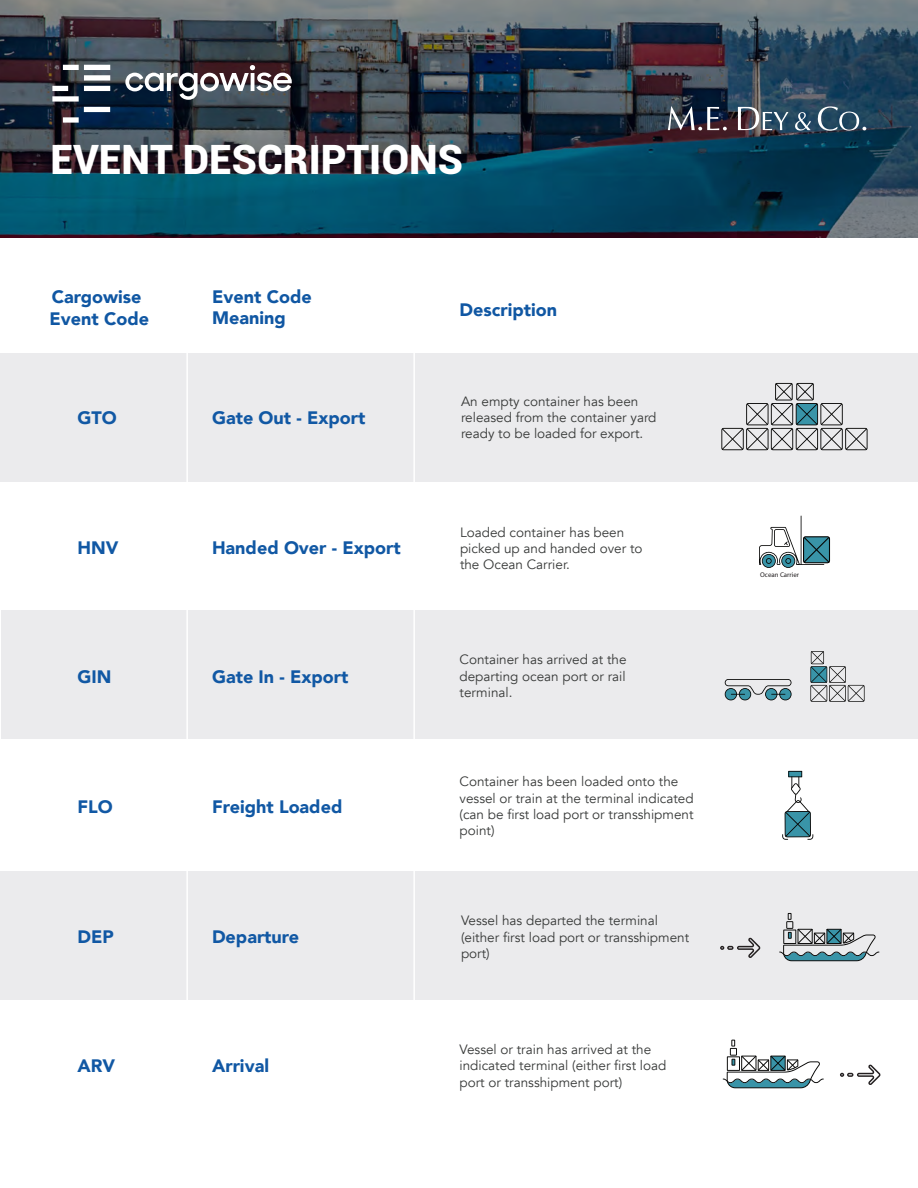
<style>
.page{position:relative;width:918px;height:1188px;background:#fff}
.page>*{position:absolute;margin:0;border:0;box-sizing:border-box;transform-origin:0 0}
.t1{font:900 40.5px "Roboto";color:#fff}
.t2{font:900 18px "Avenir";color:#1158a4}
.t3{font:900 18px/21.6px "Avenir";color:#1057a3}
.t4{font:13.5px/16.2px "Avenir";color:#373938}
.t5{font:6.9px "Myriad Pro";color:#231f20}
</style>
<div class="page">
<div style="left:1px;top:611px;width:917px;height:128px;background:#e6e7e9"></div>
<div style="left:0;top:354px;width:918px;height:128px;background:#e6e7e9"></div>
<svg style="left:0;top:0;width:918px;height:237px;background:#2a4757"></svg>
<svg style="left:794px;top:112px;width:17px;height:19px"></svg>
<svg style="left:738px;top:107px;width:50px;height:23px"></svg>
<svg style="left:818px;top:106px;width:48px;height:25px"></svg>
<svg style="left:668px;top:106px;width:59px;height:24px"></svg>
<svg style="left:52px;top:65px;width:240px;height:58px;background:#4d5561"></svg>
<svg style="left:759px;top:527px;width:71px;height:41px"></svg>
<svg style="left:810px;top:651px;width:55px;height:51px"></svg>
<svg style="left:782px;top:771px;width:31px;height:69px"></svg>
<svg style="left:721px;top:383px;width:147px;height:67px"></svg>
<svg style="left:723px;top:1040px;width:101px;height:48px"></svg>
<svg style="left:840px;top:1065px;width:41px;height:20px"></svg>
<div style="left:0;top:871px;width:918px;height:128px;background:#e6e7e9"></div>
<hr style="left:186px;top:350px;width:2px;height:772px;background:#fff">
<hr style="left:413px;top:334px;width:2px;height:772px;background:#fff">
<svg style="left:779px;top:913px;width:100px;height:48px"></svg>
<svg style="left:720px;top:938px;width:41px;height:20px"></svg>
<svg style="left:725px;top:679px;width:67px;height:21px"></svg>
<h1 class="t1" style="left:51px;top:131px;width:414px">EVENT DESCRIPTIONS</h1>
<h2 class="t3" style="left:49px;top:286px;width:101px">Cargowise<br>Event Code</h2>
<h2 class="t3" style="left:212px;top:285px;width:101px">Event Code<br>Meaning</h2>
<h2 class="t2" style="left:77px;top:403px;width:41px">GTO</h2>
<h2 class="t2" style="left:212px;top:403px;width:155px">Gate Out - Export</h2>
<h2 class="t2" style="left:77px;top:532px;width:43px">HNV</h2>
<h2 class="t2" style="left:212px;top:532px;width:190px">Handed Over - Export</h2>
<h2 class="t2" style="left:77px;top:662px;width:36px">GIN</h2>
<h2 class="t2" style="left:212px;top:662px;width:138px">Gate In - Export</h2>
<h2 class="t2" style="left:77px;top:791px;width:37px">FLO</h2>
<h2 class="t2" style="left:212px;top:791px;width:132px">Freight Loaded</h2>
<h2 class="t2" style="left:77px;top:921px;width:38px">DEP</h2>
<h2 class="t2" style="left:212px;top:921px;width:89px">Departure</h2>
<h2 class="t2" style="left:77px;top:1051px;width:39px">ARV</h2>
<h2 class="t2" style="left:212px;top:1051px;width:59px">Arrival</h2>
<h2 class="t3" style="left:460px;top:298px;width:99px">Description</h2>
<p class="t4" style="left:461px;top:393px;width:197px">An empty container has been released from the container yard ready to be loaded for export.</p>
<p class="t4" style="left:460px;top:525px;width:184px">Loaded container has been picked up and handed over to the Ocean Carrier.</p>
<p class="t4" style="left:460px;top:652px;width:168px;text-align:justify">Container has arrived at the departing ocean port or rail terminal.</p>
<p class="t4" style="left:460px;top:774px;width:236px">Container has been loaded onto the vessel or train at the terminal indicated (can be first load port or transshipment point)</p>
<p class="t4" style="left:461px;top:913px;width:230px">Vessel has departed the terminal (either first load port or transshipment port)</p>
<p class="t4" style="left:460px;top:1042px;width:208px">Vessel or train has arrived at the indicated terminal (either first load port or transshipment port)</p>
<p class="t5" style="left:760px;top:570px;width:40px">Ocean Carrier</p>
</div>
